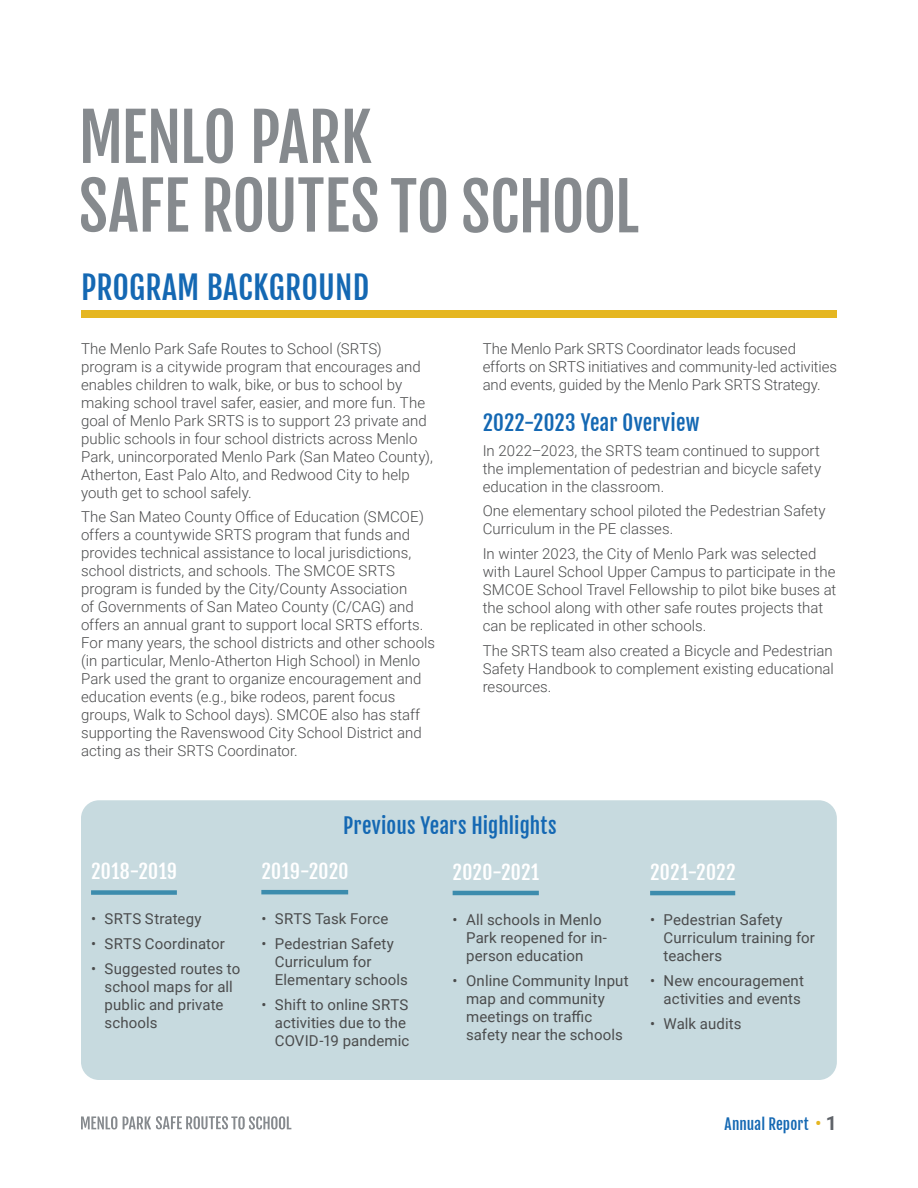
<style>
.page{position:relative;width:918px;height:1188px;background:#fff}
.page>*{position:absolute;margin:0;border:0;box-sizing:border-box;transform-origin:0 0}
.t1{font:31.5px "Fjalla One";letter-spacing:.01em;color:#1468b3}
.t2{font:21px "Fjalla One";letter-spacing:.005em;color:#1468b3}
.t3{font:19.5px "Fjalla One";letter-spacing:.02em;color:#fff}
.t4{font:300 15px/18px "Roboto";color:#4b4c4d}
.t5{font:15px/18px "Roboto";letter-spacing:.005em;color:#4b4c4d}
.t6{font:15px "Fjalla One";letter-spacing:.005em;color:#1468b3}
.s1{font-family:"Roboto";font-size:19.5px;color:#e5b621}
.s2{font-family:"Roboto";font-weight:700;font-size:19.5px;color:#5f6369}
</style>
<div class="page">
<svg style="left:81px;top:1116px;width:210px;height:14px"></svg>
<div style="left:81px;top:800px;width:756px;height:280px;background:#c7dadf;border-radius:18px"></div>
<svg style="left:81px;top:177px;width:297px;height:55px"></svg>
<svg style="left:83px;top:108px;width:289px;height:55px"></svg>
<svg style="left:391px;top:178px;width:247px;height:55px"></svg>
<div style="left:81px;top:310px;width:756px;height:8px;background:#e5b621"></div>
<hr style="left:261px;top:890px;width:87px;height:4px;background:#3c8cad">
<div style="left:91px;top:890px;width:86px;height:5px;background:#3c8cad"></div>
<hr style="left:453px;top:891px;width:86px;height:4px;background:#3c8cad">
<hr style="left:650px;top:891px;width:85px;height:4px;background:#3c8cad">
<h1 class="t1" style="left:81px;top:268px;width:290px">PROGRAM BACKGROUND</h1>
<p class="t4" style="left:81px;top:339px;width:353px">The Menlo Park Safe Routes to School (SRTS) program is a citywide program that encourages and enables children to walk, bike, or bus to school by making school travel safer, easier, and more fun. The goal of Menlo Park SRTS is to support 23 private and public schools in four school districts across Menlo Park, unincorporated Menlo Park (San Mateo County), Atherton, East Palo Alto, and Redwood City to help youth get to school safely.</p>
<p class="t4" style="left:81px;top:507px;width:355px">The San Mateo County Office of Education (SMCOE) offers a countywide SRTS program that funds and provides technical assistance to local jurisdictions, school districts, and schools. The SMCOE SRTS program is funded by the City/County Association<br>of Governments of San Mateo County (C/CAG) and offers an annual grant to support local SRTS efforts.<br>For many years, the school districts and other schools (in particular, Menlo-Atherton High School) in Menlo Park used the grant to organize encouragement and education events (e.g., bike rodeos, parent focus groups, Walk to School days). SMCOE also has staff supporting the Ravenswood City School District and acting as their SRTS Coordinator.</p>
<p class="t4" style="left:483px;top:339px;width:356px">The Menlo Park SRTS Coordinator leads focused efforts on SRTS initiatives and community-led activities and events, guided by the Menlo Park SRTS Strategy.</p>
<h2 class="t2" style="left:483px;top:410px;width:218px">2022-2023 Year Overview</h2>
<p class="t4" style="left:483px;top:441px;width:340px;text-align:justify">In 2022–2023, the SRTS team continued to support the implementation of pedestrian and bicycle safety education in the classroom.</p>
<p class="t4" style="left:483px;top:501px;width:344px">One elementary school piloted the Pedestrian Safety<br>Curriculum in the PE classes.</p>
<p class="t4" style="left:483px;top:544px;width:355px">In winter 2023, the City of Menlo Park was selected with Laurel School Upper Campus to participate in the SMCOE School Travel Fellowship to pilot bike buses at the school along with other safe routes projects that can be replicated in other schools.</p>
<p class="t4" style="left:483px;top:641px;width:353px;text-align:justify">The SRTS team also created a Bicycle and Pedestrian Safety Handbook to complement existing educational resources.</p>
<h3 class="t3" style="left:91px;top:860px;width:88px">2018-2019</h3>
<p class="t5" style="left:91px;top:910px;width:112px">• SRTS Strategy</p>
<p class="t5" style="left:91px;top:934px;width:135px">• SRTS Coordinator</p>
<p class="t5" style="left:105px;top:959px;width:137px;text-indent:-14px">• Suggested routes to school maps for all public and private schools</p>
<h2 class="t2" style="left:343px;top:813px;width:215px">Previous Years Highlights</h2>
<h3 class="t3" style="left:261px;top:859px;width:89px">2019-2020</h3>
<p class="t5" style="left:261px;top:909px;width:129px">• SRTS Task Force</p>
<p class="t5" style="left:275px;top:934px;width:135px;text-indent:-14px">• Pedestrian Safety<br>Curriculum for<br>Elementary schools</p>
<p class="t5" style="left:275px;top:995px;width:136px;text-indent:-14px">• Shift to online SRTS activities due to the<br>COVID-19 pandemic</p>
<h3 class="t3" style="left:453px;top:860px;width:88px">2020-2021</h3>
<p class="t5" style="left:466px;top:910px;width:142px;text-indent:-14px">• All schools in Menlo<br>Park reopened for in&shy;person education</p>
<p class="t5" style="left:466px;top:971px;width:164px;text-indent:-14px">• Online Community Input map and community meetings on traffic safety near the schools</p>
<h3 class="t3" style="left:650px;top:860px;width:87px">2021-2022</h3>
<p class="t5" style="left:664px;top:910px;width:153px;text-indent:-14px">• Pedestrian Safety<br>Curriculum training for teachers</p>
<p class="t5" style="left:650px;top:971px;width:155px;text-align:right">• New encouragement activities and events</p>
<p class="t5" style="left:650px;top:1014px;width:93px">• Walk audits</p>
<p class="t6" style="left:725px;top:1115px;width:114px">Annual Report <span class="s1">•</span> <span class="s2">1</span></p>
</div>
